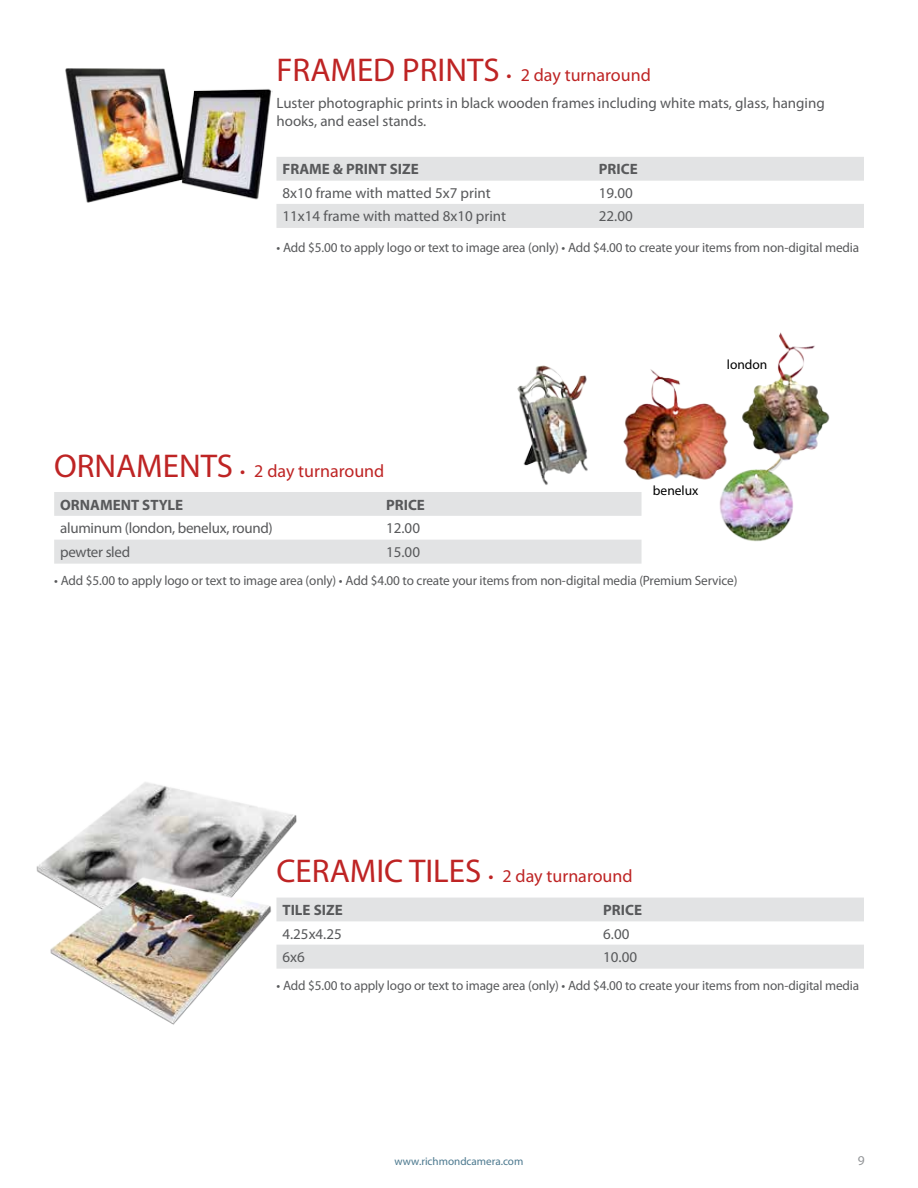
<style>
.page{position:relative;width:918px;height:1188px;background:#fff}
.page>*{position:absolute;margin:0;border:0;box-sizing:border-box;transform-origin:0 0}
.t1{font:33px "Myriad Pro";color:#be2424}
.t2{font:18px "Myriad Pro";color:#be2424}
.t3{font:15px/18px "Myriad Pro";color:#58595b}
.t4{font:700 15px "Myriad Pro";color:#58595b}
.t5{font:15px "Myriad Pro";letter-spacing:-.02em;color:#58595b}
.t6{font:13.5px "Myriad Pro";letter-spacing:-.01em;color:#58595b}
.t7{font:13.5px "Myriad Pro";color:#000}
.t8{font:13.5px "Myriad Pro";color:#939598}
.t9{font:11.1px "Myriad Pro";color:#4b788e}
.s1{font-size:33px}
</style>
<div class="page">
<img style="left:719px;top:462px;width:74px;height:80px">
<svg style="left:276px;top:157px;width:588px;height:71px"></svg>
<svg style="left:319px;top:898px;width:545px;height:71px"></svg>
<svg style="left:54px;top:492px;width:588px;height:72px"></svg>
<img style="left:65px;top:68px;width:208px;height:135px">
<img style="left:42px;top:782px;width:277px;height:187px">
<img style="left:36px;top:863px;width:253px;height:162px">
<img style="left:742px;top:332px;width:88px;height:130px">
<img style="left:517px;top:365px;width:71px;height:120px">
<img style="left:623px;top:369px;width:108px;height:112px">
<h1 class="t1" style="left:276px;top:50px;width:143px">FRAMED PRINTS</h1>
<h2 class="t2" style="left:507px;top:64px;width:146px">• 2 day turnaround</h2>
<p class="t3" style="left:276px;top:94px;width:550px">Luster photographic prints in black wooden frames including white mats, glass, hanging hooks, and easel stands.</p>
<p class="t4" style="left:282px;top:160px;width:82px">FRAME &amp; PRINT</p>
<p class="t4" style="left:390px;top:160px;width:29px">SIZE</p>
<p class="t4" style="left:599px;top:160px;width:17px">PRICE</p>
<p class="t3" style="left:282px;top:184px;width:210px">8x10 frame with matted 5x7 print</p>
<p class="t3" style="left:599px;top:184px;width:35px">19.00</p>
<p class="t3" style="left:282px;top:207px;width:225px">11x14 frame with matted 8x10 print</p>
<p class="t3" style="left:599px;top:207px;width:35px">22.00</p>
<p class="t6" style="left:276px;top:239px;width:584px">• Add $5.00 to apply logo or text to image area (only) • Add $4.00 to create your items from non-digital media</p>
<h1 class="t1" style="left:54px;top:446px;width:22px">ORNA</h1>
<h1 class="t1" style="left:136px;top:446px;width:45px">MENTS</h1>
<h2 class="t2" style="left:240px;top:460px;width:146px">• 2 day turnaround</h2>
<p class="t4" style="left:60px;top:495px;width:11px">ORN</p>
<p class="t4" style="left:90px;top:495px;width:32px">AMENT</p>
<p class="t4" style="left:142px;top:495px;width:41px">STYLE</p>
<p class="t4" style="left:386px;top:495px;width:17px">PRICE</p>
<p class="t5" style="left:60px;top:519px;width:214px">aluminum (london, benelux, round)</p>
<p class="t3" style="left:386px;top:519px;width:35px">12.00</p>
<p class="t3" style="left:60px;top:543px;width:72px">pewter sled</p>
<p class="t3" style="left:386px;top:543px;width:35px">15.00</p>
<p class="t7" style="left:727px;top:356px;width:42px">london</p>
<p class="t7" style="left:653px;top:482px;width:47px">benelux</p>
<p class="t6" style="left:54px;top:572px;width:685px">• Add $5.00 to apply logo or text to image area (only) • Add $4.00 to create your items from non-digital media (Premium Service)</p>
<h1 class="t1" style="left:276px;top:851px;width:19px">CERA</h1>
<h2 class="t2" style="left:350px;top:865px;width:284px"><span class="s1">MIC TI LES</span> • 2 day turnaround</h2>
<p class="t4" style="left:282px;top:900px;width:60px">TILESIZE</p>
<p class="t4" style="left:603px;top:900px;width:17px">PRICE</p>
<p class="t3" style="left:282px;top:924px;width:61px">4.25x4.25</p>
<p class="t3" style="left:603px;top:924px;width:28px">6.00</p>
<p class="t3" style="left:282px;top:948px;width:24px">6x6</p>
<p class="t3" style="left:603px;top:948px;width:35px">10.00</p>
<p class="t6" style="left:276px;top:977px;width:584px">• Add $5.00 to apply logo or text to image area (only) • Add $4.00 to create your items from non-digital media</p>
<p class="t9" style="left:395px;top:1155px;width:130px">www.richmondcamera.com</p>
<p class="t8" style="left:858px;top:1152px;width:8px">9</p>
</div>
